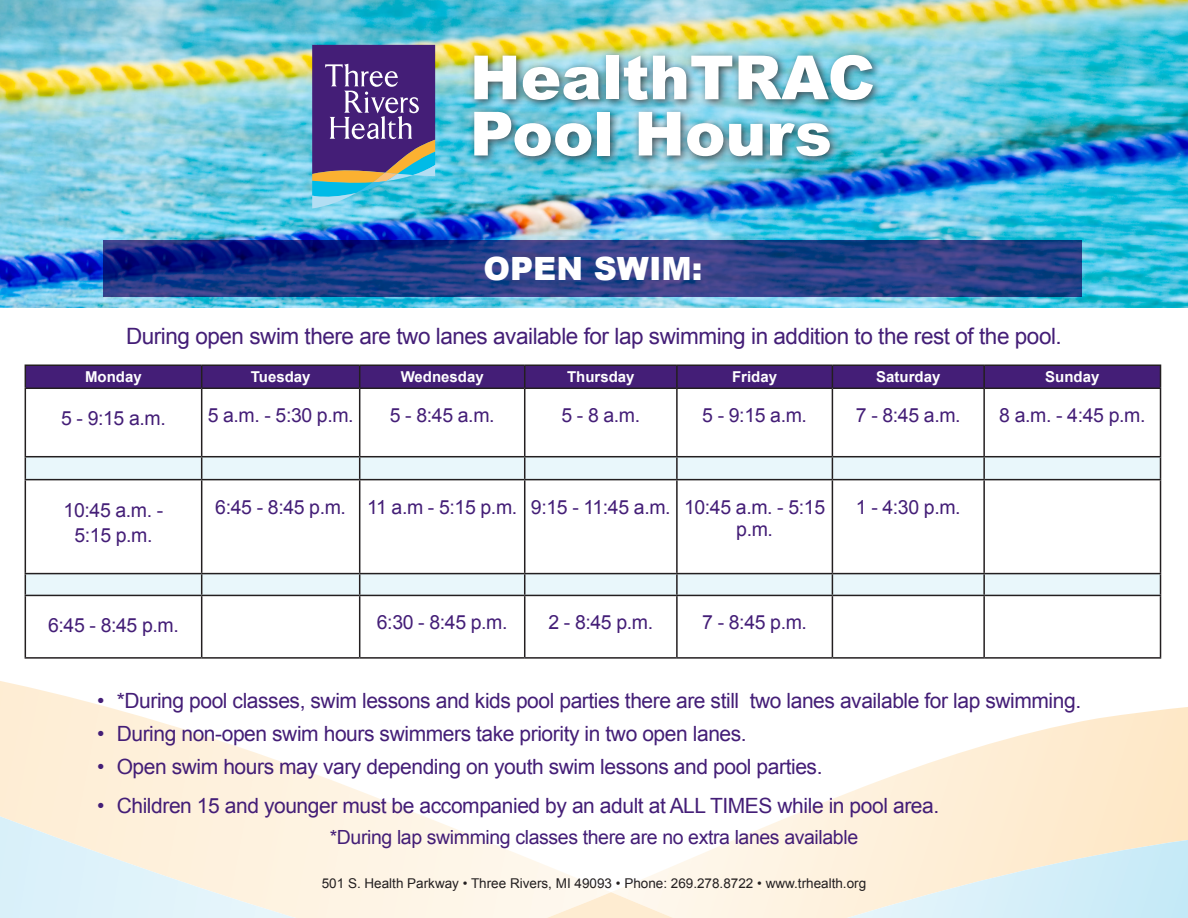
<style>
.page{position:relative;width:1188px;height:918px;background:#fff}
.page>*{position:absolute;margin:0;border:0;box-sizing:border-box;transform-origin:0 0}
.t1{font:900 60.9px "Arial";color:#fff}
.t2{font:900 32.1px "Arial";color:#fff}
.t3{font:22.5px "Arial";letter-spacing:-.02em;color:#441e77}
.t4{font:21px "Arial";letter-spacing:-.02em;color:#441e77}
.t5{font:19.5px/22.5px "Arial";letter-spacing:-.02em;color:#441e77;text-align:center}
.t6{font:700 15px "Arial";color:#fff}
.t7{font:13.5px "Arial";color:#231f20}
</style>
<div class="page">
<svg style="left:0;top:649px;width:526px;height:184px"></svg>
<svg style="left:0;top:725px;width:436px;height:193px;background:#f8f3e7"></svg>
<svg style="left:751px;top:707px;width:437px;height:126px"></svg>
<svg style="left:436px;top:833px;width:752px;height:85px;background:#f3f2e9"></svg>
<img style="left:0;top:0;width:1188px;height:307px">
<svg style="left:104px;top:241px;width:978px;height:56px;background:#243a86"></svg>
<svg style="left:312px;top:45px;width:123px;height:163px;background:#5d5a92"></svg>
<div style="left:468px;top:49px;width:415px;height:117px;background:#231f20;opacity:.75"></div>
<svg style="left:26px;top:457px;width:1134px;height:138px"></svg>
<hr style="left:25px;top:364px;width:177px;height:2px;background:#231f20">
<hr style="left:202px;top:364px;width:158px;height:2px;background:#231f20">
<hr style="left:360px;top:364px;width:165px;height:2px;background:#231f20">
<hr style="left:525px;top:364px;width:152px;height:2px;background:#231f20">
<hr style="left:677px;top:364px;width:155px;height:2px;background:#231f20">
<hr style="left:832px;top:364px;width:152px;height:2px;background:#231f20">
<hr style="left:984px;top:364px;width:177px;height:2px;background:#231f20">
<svg style="left:25px;top:365px;width:1136px;height:23px;background:#411e70"></svg>
<hr style="left:25px;top:388px;width:177px;height:1px;background:#231f20">
<hr style="left:25px;top:389px;width:1px;height:67px;background:#231f20">
<hr style="left:202px;top:388px;width:158px;height:1px;background:#231f20">
<hr style="left:201px;top:389px;width:1px;height:67px;background:#231f20">
<hr style="left:360px;top:388px;width:165px;height:1px;background:#231f20">
<hr style="left:359px;top:389px;width:1px;height:67px;background:#231f20">
<hr style="left:525px;top:388px;width:152px;height:1px;background:#231f20">
<hr style="left:524px;top:389px;width:1px;height:67px;background:#231f20">
<hr style="left:677px;top:388px;width:155px;height:1px;background:#231f20">
<hr style="left:676px;top:389px;width:2px;height:67px;background:#231f20">
<hr style="left:832px;top:388px;width:152px;height:1px;background:#231f20">
<hr style="left:832px;top:389px;width:1px;height:67px;background:#231f20">
<hr style="left:984px;top:388px;width:177px;height:1px;background:#231f20">
<hr style="left:983px;top:389px;width:2px;height:67px;background:#231f20">
<hr style="left:1160px;top:389px;width:1px;height:67px;background:#231f20">
<hr style="left:25px;top:456px;width:177px;height:1px;background:#231f20">
<svg style="left:25px;top:457px;width:1px;height:22px"></svg>
<hr style="left:202px;top:456px;width:158px;height:1px;background:#231f20">
<svg style="left:201px;top:457px;width:1px;height:22px"></svg>
<hr style="left:360px;top:456px;width:165px;height:1px;background:#231f20">
<svg style="left:359px;top:457px;width:1px;height:22px"></svg>
<hr style="left:525px;top:456px;width:152px;height:1px;background:#231f20">
<svg style="left:524px;top:457px;width:1px;height:22px"></svg>
<hr style="left:677px;top:456px;width:155px;height:1px;background:#231f20">
<hr style="left:676px;top:457px;width:2px;height:22px;background:#231f20">
<hr style="left:832px;top:456px;width:152px;height:1px;background:#231f20">
<svg style="left:832px;top:457px;width:1px;height:22px"></svg>
<hr style="left:984px;top:456px;width:177px;height:1px;background:#231f20">
<hr style="left:983px;top:457px;width:2px;height:22px;background:#231f20">
<svg style="left:1160px;top:457px;width:1px;height:22px"></svg>
<hr style="left:25px;top:479px;width:177px;height:1px;background:#231f20">
<hr style="left:25px;top:480px;width:1px;height:93px;background:#231f20">
<hr style="left:202px;top:479px;width:158px;height:1px;background:#231f20">
<hr style="left:201px;top:480px;width:1px;height:93px;background:#231f20">
<hr style="left:360px;top:479px;width:165px;height:1px;background:#231f20">
<hr style="left:359px;top:480px;width:1px;height:93px;background:#231f20">
<hr style="left:525px;top:479px;width:152px;height:1px;background:#231f20">
<hr style="left:524px;top:480px;width:1px;height:93px;background:#231f20">
<hr style="left:677px;top:479px;width:155px;height:1px;background:#231f20">
<hr style="left:676px;top:480px;width:2px;height:93px;background:#231f20">
<hr style="left:832px;top:479px;width:152px;height:1px;background:#231f20">
<hr style="left:832px;top:480px;width:1px;height:93px;background:#231f20">
<hr style="left:984px;top:479px;width:177px;height:1px;background:#231f20">
<hr style="left:983px;top:480px;width:2px;height:93px;background:#231f20">
<hr style="left:1160px;top:480px;width:1px;height:93px;background:#231f20">
<hr style="left:25px;top:573px;width:177px;height:1px;background:#231f20">
<svg style="left:25px;top:574px;width:1px;height:21px"></svg>
<hr style="left:202px;top:573px;width:158px;height:1px;background:#231f20">
<svg style="left:201px;top:574px;width:1px;height:21px"></svg>
<hr style="left:360px;top:573px;width:165px;height:1px;background:#231f20">
<svg style="left:359px;top:574px;width:1px;height:21px"></svg>
<hr style="left:525px;top:573px;width:152px;height:1px;background:#231f20">
<svg style="left:524px;top:574px;width:1px;height:21px"></svg>
<hr style="left:677px;top:573px;width:155px;height:1px;background:#231f20">
<hr style="left:676px;top:574px;width:2px;height:21px;background:#231f20">
<hr style="left:832px;top:573px;width:152px;height:1px;background:#231f20">
<svg style="left:832px;top:574px;width:1px;height:21px"></svg>
<hr style="left:984px;top:573px;width:177px;height:1px;background:#231f20">
<hr style="left:983px;top:574px;width:2px;height:21px;background:#231f20">
<svg style="left:1160px;top:574px;width:1px;height:21px"></svg>
<hr style="left:25px;top:595px;width:177px;height:1px;background:#231f20">
<hr style="left:25px;top:596px;width:1px;height:61px;background:#231f20">
<hr style="left:202px;top:595px;width:158px;height:1px;background:#231f20">
<hr style="left:201px;top:596px;width:1px;height:61px;background:#231f20">
<hr style="left:360px;top:595px;width:165px;height:1px;background:#231f20">
<hr style="left:359px;top:596px;width:1px;height:61px;background:#231f20">
<hr style="left:525px;top:595px;width:152px;height:1px;background:#231f20">
<hr style="left:524px;top:596px;width:1px;height:61px;background:#231f20">
<hr style="left:677px;top:595px;width:155px;height:1px;background:#231f20">
<hr style="left:676px;top:596px;width:2px;height:61px;background:#231f20">
<hr style="left:832px;top:595px;width:152px;height:1px;background:#231f20">
<hr style="left:832px;top:596px;width:1px;height:61px;background:#231f20">
<hr style="left:984px;top:595px;width:177px;height:1px;background:#231f20">
<hr style="left:983px;top:596px;width:2px;height:61px;background:#231f20">
<hr style="left:1160px;top:596px;width:1px;height:61px;background:#231f20">
<hr style="left:25px;top:657px;width:177px;height:2px;background:#231f20">
<hr style="left:202px;top:657px;width:158px;height:2px;background:#231f20">
<hr style="left:360px;top:657px;width:165px;height:2px;background:#231f20">
<hr style="left:525px;top:657px;width:152px;height:2px;background:#231f20">
<hr style="left:677px;top:657px;width:155px;height:2px;background:#231f20">
<hr style="left:832px;top:657px;width:152px;height:2px;background:#231f20">
<hr style="left:984px;top:657px;width:177px;height:2px;background:#231f20">
<p class="t1" style="left:470px;top:33px;width:407px">HealthTRAC</p>
<p class="t1" style="left:470px;top:90px;width:364px">Pool Hours</p>
<p class="t2" style="left:483px;top:245px;width:221px">OPEN SWIM:</p>
<p class="t3" style="left:126px;top:321px;width:937px">During open swim there are two lanes available for lap swimming in addition to the rest of the pool.</p>
<p class="t6" style="left:85px;top:367px;width:58px">Monday</p>
<p class="t6" style="left:251px;top:367px;width:61px">Tuesday</p>
<p class="t6" style="left:401px;top:367px;width:85px">Wednesday</p>
<p class="t6" style="left:567px;top:367px;width:69px">Thursday</p>
<p class="t6" style="left:732px;top:367px;width:47px">Friday</p>
<p class="t6" style="left:876px;top:367px;width:66px">Saturday</p>
<p class="t6" style="left:1045px;top:367px;width:56px">Sunday</p>
<p class="t5" style="left:61px;top:407px;width:106px">5 - 9:15 a.m.</p>
<p class="t5" style="left:208px;top:404px;width:148px">5 a.m. - 5:30 p.m.</p>
<p class="t5" style="left:390px;top:404px;width:106px">5 - 8:45 a.m.</p>
<p class="t5" style="left:561px;top:404px;width:80px">5 - 8 a.m.</p>
<p class="t5" style="left:702px;top:404px;width:106px">5 - 9:15 a.m.</p>
<p class="t5" style="left:856px;top:404px;width:106px">7 - 8:45 a.m.</p>
<p class="t5" style="left:999px;top:404px;width:148px">8 a.m. - 4:45 p.m.</p>
<p class="t5" style="left:64px;top:499px;width:101px">10:45 a.m. -</p>
<p class="t5" style="left:74px;top:524px;width:80px">5:15 p.m.</p>
<p class="t5" style="left:215px;top:496px;width:132px">6:45 - 8:45 p.m.</p>
<p class="t5" style="left:367px;top:496px;width:152px">11 a.m - 5:15 p.m.</p>
<p class="t5" style="left:531px;top:496px;width:141px">9:15 - 11:45 a.m.</p>
<p class="t5" style="left:684px;top:496px;width:143px">10:45 a.m. - 5:15 p.m.</p>
<p class="t5" style="left:856px;top:496px;width:106px">1 - 4:30 p.m.</p>
<p class="t5" style="left:48px;top:614px;width:132px">6:45 - 8:45 p.m.</p>
<p class="t5" style="left:377px;top:611px;width:132px">6:30 - 8:45 p.m.</p>
<p class="t5" style="left:548px;top:611px;width:106px">2 - 8:45 p.m.</p>
<p class="t5" style="left:702px;top:611px;width:106px">7 - 8:45 p.m.</p>
<p class="t4" style="left:97px;top:687px;width:985px">• *During pool classes, swim lessons and kids pool parties there are still two lanes available for lap swimming.</p>
<p class="t4" style="left:97px;top:720px;width:651px">• During non-open swim hours swimmers take priority in two open lanes.</p>
<p class="t4" style="left:97px;top:753px;width:727px">• Open swim hours may vary depending on youth swim lessons and pool parties.</p>
<p class="t4" style="left:97px;top:792px;width:844px">• Children 15 and younger must be accompanied by an adult at ALL TIMES while in pool area.</p>
<p class="t5" style="left:330px;top:826px;width:530px">*During lap swimming classes there are no extra lanes available</p>
<p class="t7" style="left:322px;top:874px;width:546px">501 S. Health Parkway • Three Rivers, MI 49093 • Phone: 269.278.8722 • www.trhealth.org</p>
</div>
